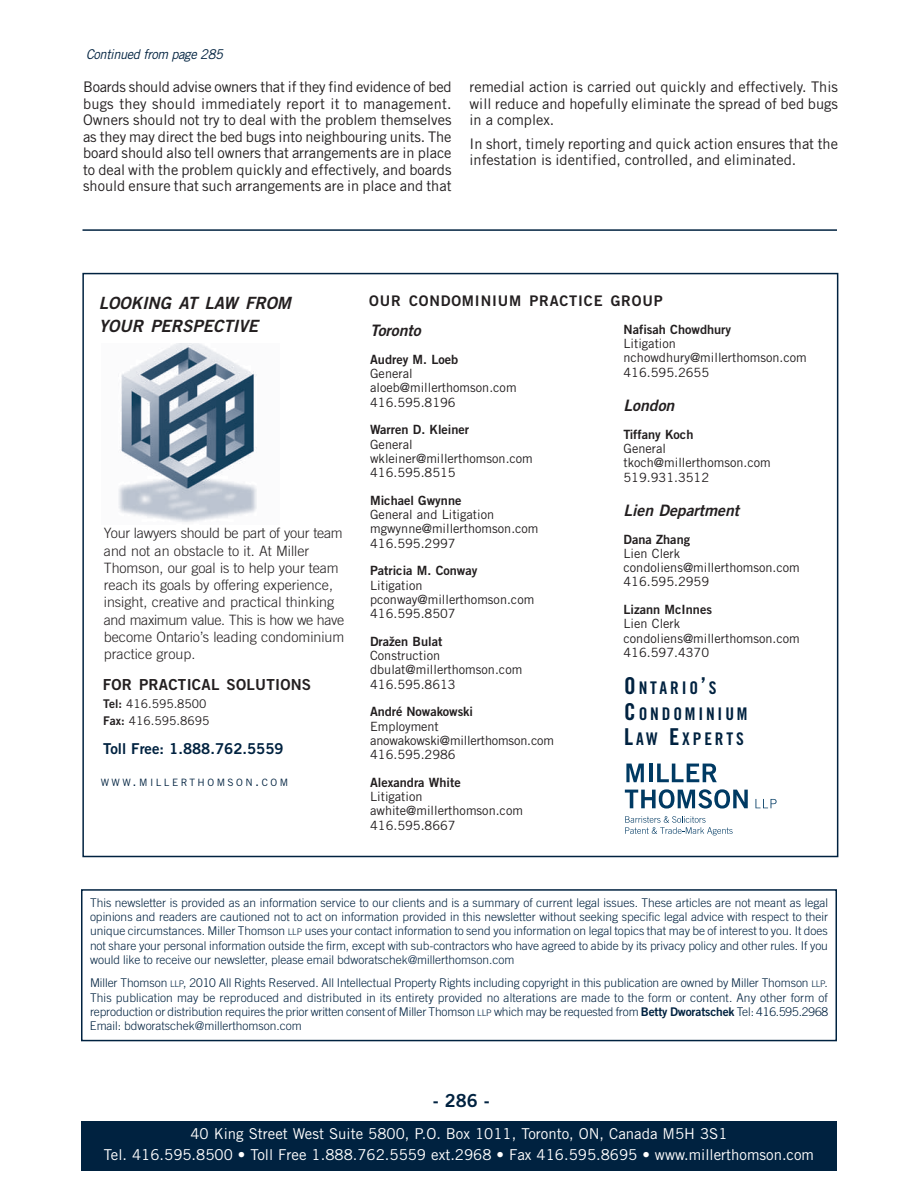
<style>
.page{position:relative;width:918px;height:1188px;background:#fff}
.page>*{position:absolute;margin:0;border:0;box-sizing:border-box;transform-origin:0 0}
.t1{font:18px "Trade Gothic Bold Two";color:#002240}
.t2{font:17.4px/25.5px "Trade Gothic Bold Cond Twenty";letter-spacing:.165em;color:#002240}
.t3{font:italic 16.8px "Trade Gothic Bold Two";color:#231f20}
.t4{font:italic 15.75px "Trade Gothic Bold Two";color:#231f20}
.t5{font:15.15px "Trade Gothic Bold Two";letter-spacing:.015em;color:#231f20}
.t6{font:15px/21px "Trade Gothic";color:#fff;text-align:center}
.t7{font:15px "Trade Gothic Bold Two";color:#002240}
.t8{font:14.7px/16.5px "Trade Gothic";color:#231f20;text-align:justify}
.t9{font:14.7px "Trade Gothic Bold Two";letter-spacing:.055em;color:#231f20}
.t10{font:300 14.25px/17.2px "Trade Gothic";color:#231f20}
.t11{font:italic 13.5px "Trade Gothic";color:#002240;scale:.95 1}
.t12{font:12.75px/14.2px "Trade Gothic";color:#231f20}
.t13{font:12.75px "Trade Gothic Bold Two";color:#231f20}
.t14{font:300 12px/14.2px "Trade Gothic";color:#002240;text-align:justify}
.t15{font:12px/16.5px "Trade Gothic";color:#231f20}
.t16{font:10.2px "Trade Gothic";letter-spacing:.245em;color:#002240}
.s1{font-size:23.25px}
.s2{font-size:13.5px}
.s3{font-family:"Trade Gothic Bold Two"}
.s4{font-size:9px}
.s5{font-family:"Trade Gothic Bold Two";font-weight:400}
</style>
<div class="page">
<img style="left:118px;top:343px;width:139px;height:179px">
<div style="left:81px;top:889px;width:756px;height:152px;border:2px solid #002240"></div>
<svg style="left:626px;top:764px;width:18px;height:18px"></svg>
<hr style="left:649px;top:764px;width:3px;height:18px;background:#003a63">
<svg style="left:657px;top:764px;width:60px;height:18px"></svg>
<svg style="left:625px;top:789px;width:123px;height:20px"></svg>
<svg style="left:756px;top:799px;width:21px;height:9px"></svg>
<svg style="left:625px;top:816px;width:108px;height:19px"></svg>
<div style="left:81px;top:1121px;width:756px;height:50px;background:#002240"></div>
<hr style="left:82px;top:229px;width:755px;height:2px;background:#002240">
<p class="t11" style="left:86px;top:49px;width:148px">Continued from page 285</p>
<p class="t8" style="left:83px;top:80px;width:370px">Boards should advise owners that if they find evidence of bed bugs they should immediately report it to management.<br>Owners should not try to deal with the problem themselves as they may direct the bed bugs into neighbouring units. The board should also tell owners that arrangements are in place to deal with the problem quickly and effectively, and boards should ensure that such arrangements are in place and that</p>
<p class="t8" style="left:470px;top:80px;width:370px">remedial action is carried out quickly and effectively. This will reduce and hopefully eliminate the spread of bed bugs in a complex.</p>
<p class="t8" style="left:470px;top:137px;width:370px">In short, timely reporting and quick action ensures that the infestation is identified, controlled, and eliminated.</p>
<h3 class="t3" style="left:99px;top:297px;width:197px">LOOKING AT LAW FROM</h3>
<p class="t9" style="left:369px;top:295px;width:295px">OUR CONDOMINIUM PRACTICE GROUP</p>
<h3 class="t3" style="left:99px;top:320px;width:164px">YOUR PERSPECTIVE</h3>
<h3 class="t4" style="left:370px;top:325px;width:55px">Toronto</h3>
<p class="t13" style="left:370px;top:355px;width:90px">Audrey M. Loeb</p>
<p class="t12" style="left:370px;top:368px;width:148px">General aloeb@millerthomson.com<br>416.595.8196</p>
<p class="t13" style="left:370px;top:425px;width:101px">Warren D. Kleiner</p>
<p class="t12" style="left:370px;top:438px;width:164px">General wkleiner@millerthomson.com<br>416.595.8515</p>
<p class="t13" style="left:370px;top:496px;width:93px">Michael Gwynne</p>
<p class="t12" style="left:370px;top:509px;width:170px">General and Litigation mgwynne@millerthomson.com<br>416.595.2997</p>
<p class="t13" style="left:370px;top:566px;width:109px">Patricia M. Conway</p>
<p class="t12" style="left:370px;top:579px;width:166px">Litigation pconway@millerthomson.com<br>416.595.8507</p>
<p class="t13" style="left:370px;top:637px;width:74px">Dražen Bulat</p>
<p class="t12" style="left:370px;top:650px;width:154px">Construction dbulat@millerthomson.com<br>416.595.8613</p>
<p class="t13" style="left:370px;top:707px;width:104px">André Nowakowski</p>
<p class="t12" style="left:370px;top:720px;width:185px">Employment anowakowski@millerthomson.com<br>416.595.2986</p>
<p class="t13" style="left:370px;top:778px;width:92px">Alexandra White</p>
<p class="t12" style="left:370px;top:791px;width:154px">Litigation awhite@millerthomson.com<br>416.595.8667</p>
<p class="t13" style="left:624px;top:325px;width:109px">Nafisah Chowdhury</p>
<p class="t12" style="left:624px;top:338px;width:185px">Litigation nchowdhury@millerthomson.com<br>416.595.2655</p>
<h3 class="t4" style="left:624px;top:400px;width:55px">London</h3>
<p class="t13" style="left:624px;top:430px;width:71px">Tiffany Koch</p>
<p class="t12" style="left:624px;top:443px;width:149px">General tkoch@millerthomson.com<br>519.931.3512</p>
<h3 class="t4" style="left:624px;top:505px;width:120px">Lien Department</h3>
<p class="t13" style="left:624px;top:535px;width:68px">Dana Zhang</p>
<p class="t12" style="left:624px;top:547px;width:178px">Lien Clerk condoliens@millerthomson.com<br>416.595.2959</p>
<p class="t13" style="left:624px;top:605px;width:90px">Lizann McInnes</p>
<p class="t12" style="left:624px;top:618px;width:178px">Lien Clerk condoliens@millerthomson.com<br>416.597.4370</p>
<p class="t10" style="left:104px;top:526px;width:242px">Your lawyers should be part of your team and not an obstacle to it. At Miller Thomson, our goal is to help your team reach its goals by offering experience, insight, creative and practical thinking and maximum value. This is how we have become Ontario’s leading condominium practice group.</p>
<p class="t5" style="left:103px;top:679px;width:210px">FOR PRACTICAL SOLUTIONS</p>
<h2 class="t2" style="left:624px;top:677px;width:125px"><span class="s1">O</span>NTARIO<span class="s1">’</span>S<br><span class="s1">C</span>ONDOMINIUM<br><span class="s1">L</span>AW <span class="s1">E</span>XPERTS</h2>
<p class="t16" style="left:101px;top:779px;width:189px">WWW<span class="s2">.</span>MILLERTHOMSON<span class="s2">.</span>COM</p>
<p class="t15" style="left:103px;top:697px;width:108px"><span class="s3">Tel:</span> 416.595.8500<br><span class="s3">Fax:</span> 416.595.8695</p>
<p class="t7" style="left:103px;top:743px;width:182px">Toll Free: 1.888.762.5559</p>
<p class="t14" style="left:90px;top:897px;width:740px">This newsletter is provided as an information service to our clients and is a summary of current legal issues. These articles are not meant as legal opinions and readers are cautioned not to act on information provided in this newsletter without seeking specific legal advice with respect to their unique circumstances. Miller Thomson <span class="s4">LLP</span> uses your contact information to send you information on legal topics that may be of interest to you. It does not share your personal information outside the firm, except with sub-contractors who have agreed to abide by its privacy policy and other rules. If you would like to receive our newsletter, please email bdworatschek@millerthomson.com</p>
<p class="t14" style="left:90px;top:977px;width:740px">Miller Thomson <span class="s4">LLP</span>, 2010 All Rights Reserved. All Intellectual Property Rights including copyright in this publication are owned by Miller Thomson <span class="s4">LLP</span>.<br>This publication may be reproduced and distributed in its entirety provided no alterations are made to the form or content. Any other form of reproduction or distribution requires the prior written consent of Miller Thomson <span class="s4">LLP</span> which may be requested from <span class="s5">Betty Dworatschek</span> Tel: 416.595.2968<br>Email: bdworatschek@millerthomson.com</p>
<h1 class="t1" style="left:433px;top:1094px;width:59px">- 286 -</h1>
<p class="t6" style="left:104px;top:1125px;width:712px">40 King Street West Suite 5800, P.O. Box 1011, Toronto, ON, Canada M5H 3S1<br>Tel. 416.595.8500 • Toll Free 1.888.762.5559 ext.2968 • Fax 416.595.8695 • www.millerthomson.com</p>
</div>
